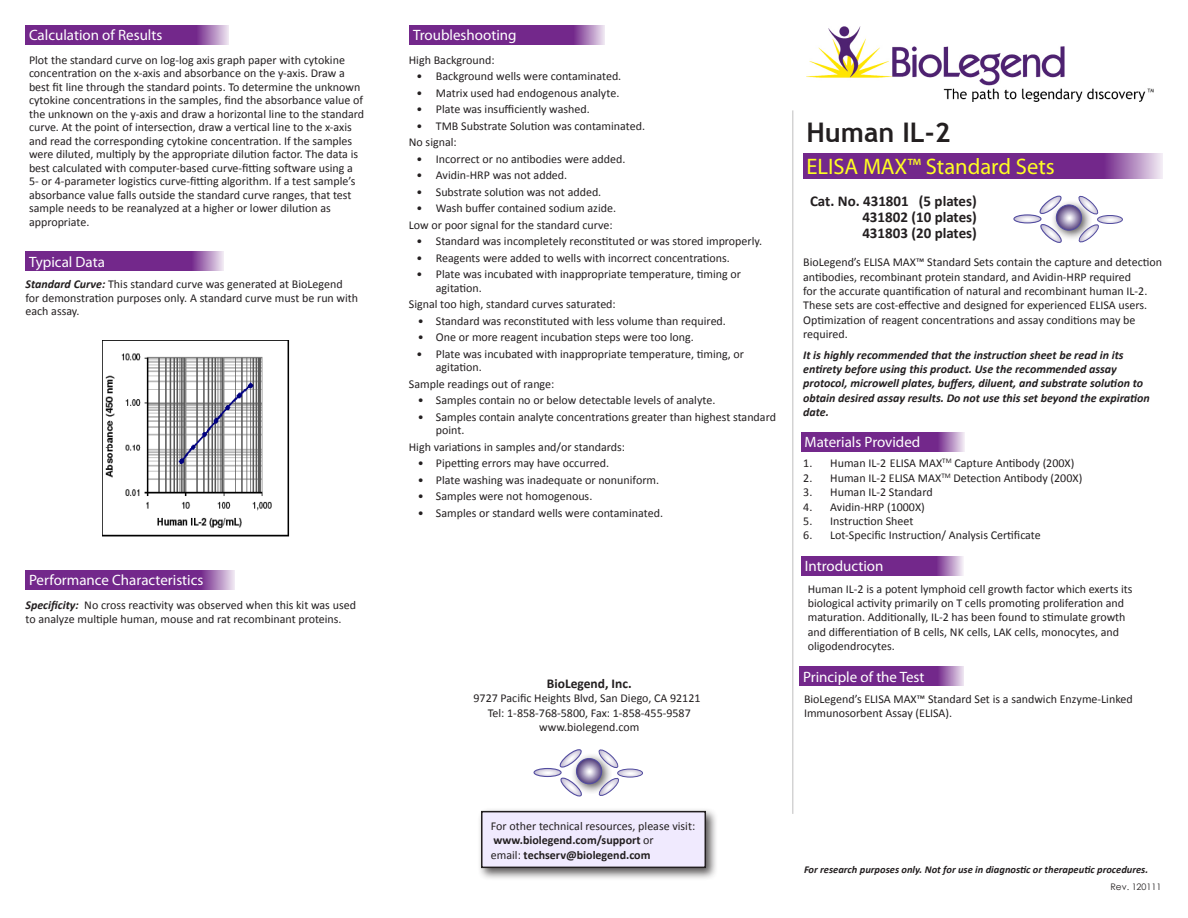
<style>
.page{position:relative;width:1188px;height:918px;background:#fff}
.page>*{position:absolute;margin:0;border:0;box-sizing:border-box;transform-origin:0 0}
.t1{font:700 27px "Trebuchet MS";color:#231f20}
.t2{font:22.5px "Myriad Pro";color:#ff2}
.t3{font:15px "Myriad Pro";color:#fff}
.t4{font:700 15px "Calibri";color:#231f20}
.t5{font:700 13.5px "Calibri";color:#231f20}
.t6{font:12px/13.5px "Calibri";color:#231f20}
.t7{font:italic 700 12px/14.4px "Calibri";color:#231f20}
.t8{font:700 12px "Calibri";color:#231f20}
.t9{font:italic 700 10.5px "Calibri";color:#231f20}
.t10{font:9px "Century Gothic";color:#231f20}
.s1{font-weight:700;font-style:italic}
.s2{font-weight:400}
</style>
<div class="page">
<div style="left:803px;top:153px;width:359px;height:25px;background:#73288b"></div>
<img style="left:806px;top:27px;width:348px;height:75px">
<hr style="left:792px;top:110px;width:1px;height:704px;background:#231f20">
<div style="left:1050px;top:199px;width:42px;height:41px;background:#231f20;opacity:.75"></div>
<svg style="left:1056px;top:205px;width:26px;height:25px"></svg>
<div style="left:1056px;top:204px;width:26px;height:27px;border:1px solid #524c9f;border-radius:50%"></div>
<div style="left:1013px;top:214px;width:29px;height:9px;border:1px solid #524c9f;border-radius:50%"></div>
<svg style="left:1014px;top:195px;width:50px;height:48px"></svg>
<div style="left:1097px;top:215px;width:26px;height:9px;border:1px solid #524c9f;border-radius:50%"></div>
<svg style="left:1076px;top:195px;width:46px;height:48px"></svg>
<div style="left:801px;top:432px;width:163px;height:20px;background:#73288b"></div>
<svg style="left:801px;top:556px;width:163px;height:20px;background:#7e3994"></svg>
<div style="left:26px;top:26px;width:204px;height:19px;background:#73288b"></div>
<div style="left:26px;top:252px;width:198px;height:19px;background:#73288b"></div>
<div style="left:26px;top:571px;width:209px;height:19px;background:#73288b"></div>
<div style="left:410px;top:26px;width:195px;height:19px;background:#73288b"></div>
<div style="left:800px;top:666px;width:164px;height:20px;background:#73288b"></div>
<div style="left:477px;top:807px;width:242px;height:74px;background:#231f20;opacity:.75"></div>
<div style="left:482px;top:812px;width:223px;height:55px;background:#f0eafe"></div>
<div style="left:481px;top:811px;width:225px;height:57px;border:2px solid #231f20"></div>
<div style="left:570px;top:752px;width:42px;height:42px;background:#231f20;opacity:.75"></div>
<svg style="left:576px;top:759px;width:26px;height:25px"></svg>
<div style="left:576px;top:758px;width:26px;height:26px;border:1px solid #524c9f;border-radius:50%"></div>
<svg style="left:534px;top:749px;width:50px;height:48px"></svg>
<svg style="left:596px;top:749px;width:47px;height:47px"></svg>
<img style="left:103px;top:341px;width:187px;height:196px">
<p class="t3" style="left:29px;top:26px;width:135px">Calculation of Results</p>
<p class="t6" style="left:29px;top:53px;width:337px">Plot the standard curve on log-log axis graph paper with cytokine concentration on the x-axis and absorbance on the y-axis. Draw a best fit line through the standard points. To determine the unknown cytokine concentrations in the samples, find the absorbance value of the unknown on the y-axis and draw a horizontal line to the standard curve. At the point of intersection, draw a vertical line to the x-axis and read the corresponding cytokine concentration. If the samples were diluted, multiply by the appropriate dilution factor. The data is best calculated with computer-based curve-fitting software using a 5- or 4-parameter logistics curve-fitting algorithm. If a test sample’s absorbance value falls outside the standard curve ranges, that test sample needs to be reanalyzed at a higher or lower dilution as appropriate.</p>
<p class="t3" style="left:29px;top:252px;width:77px">Typical Data</p>
<p class="t6" style="left:26px;top:277px;width:334px"><span class="s1">Standard Curve:</span> This standard curve was generated at BioLegend for demonstration purposes only. A standard curve must be run with each assay.</p>
<p class="t3" style="left:29px;top:571px;width:176px">Performance Characteristics</p>
<p class="t6" style="left:26px;top:597px;width:332px;line-height:14.4px"><span class="s1">Specificity:</span> No cross reactivity was observed when this kit was used to analyze multiple human, mouse and rat recombinant proteins.</p>
<p class="t3" style="left:413px;top:26px;width:105px">Troubleshooting</p>
<p class="t6" style="left:409px;top:53px;width:87px">High Background:</p>
<p class="t6" style="left:416px;top:69px;width:206px">• Background wells were contaminated.</p>
<p class="t6" style="left:416px;top:86px;width:205px">• Matrix used had endogenous analyte.</p>
<p class="t6" style="left:416px;top:102px;width:175px">• Plate was insufficiently washed.</p>
<p class="t6" style="left:416px;top:119px;width:230px">• TMB Substrate Solution was contaminated.</p>
<p class="t6" style="left:409px;top:135px;width:49px">No signal:</p>
<p class="t6" style="left:416px;top:152px;width:211px">• Incorrect or no antibodies were added.</p>
<p class="t6" style="left:416px;top:168px;width:152px">• Avidin-HRP was not added.</p>
<p class="t6" style="left:416px;top:185px;width:186px">• Substrate solution was not added.</p>
<p class="t6" style="left:416px;top:201px;width:201px">• Wash buffer contained sodium azide.</p>
<p class="t6" style="left:409px;top:218px;width:205px">Low or poor signal for the standard curve:</p>
<p class="t6" style="left:416px;top:234px;width:347px">• Standard was incompletely reconstituted or was stored improperly.</p>
<p class="t6" style="left:416px;top:251px;width:315px">• Reagents were added to wells with incorrect concentrations.</p>
<p class="t6" style="left:436px;top:267px;width:307px;text-indent:-20px">• Plate was incubated with inappropriate temperature, timing or agitation.</p>
<p class="t6" style="left:409px;top:297px;width:208px">Signal too high, standard curves saturated:</p>
<p class="t6" style="left:418px;top:314px;width:310px">• Standard was reconstituted with less volume than required.</p>
<p class="t6" style="left:418px;top:330px;width:277px">• One or more reagent incubation steps were too long.</p>
<p class="t6" style="left:436px;top:347px;width:310px;text-indent:-20px">• Plate was incubated with inappropriate temperature, timing, or agitation.</p>
<p class="t6" style="left:409px;top:377px;width:147px">Sample readings out of range:</p>
<p class="t6" style="left:418px;top:393px;width:299px">• Samples contain no or below detectable levels of analyte.</p>
<p class="t6" style="left:436px;top:410px;width:342px;text-indent:-18px">• Samples contain analyte concentrations greater than highest standard point.</p>
<p class="t6" style="left:409px;top:440px;width:218px">High variations in samples and/or standards:</p>
<p class="t6" style="left:418px;top:456px;width:193px">• Pipetting errors may have occurred.</p>
<p class="t6" style="left:418px;top:473px;width:243px">• Plate washing was inadequate or nonuniform.</p>
<p class="t6" style="left:418px;top:489px;width:176px">• Samples were not homogenous.</p>
<p class="t6" style="left:418px;top:506px;width:247px">• Samples or standard wells were contaminated.</p>
<p class="t5" style="left:547px;top:675px;width:86px">BioLegend, Inc.</p>
<p class="t6" style="left:474px;top:691px;width:228px">9727 Pacific Heights Blvd, San Diego, CA 92121</p>
<p class="t6" style="left:488px;top:705px;width:204px">Tel: 1-858-768-5800, Fax: 1-858-455-9587</p>
<p class="t6" style="left:539px;top:720px;width:102px">www.biolegend.com</p>
<p class="t1" style="left:806px;top:115px;width:146px">Human IL-2</p>
<p class="t2" style="left:806px;top:153px;width:250px">ELISA MAX™ Standard Sets</p>
<p class="t4" style="left:810px;top:192px;width:168px">Cat. No. 431801 (5 plates)</p>
<p class="t4" style="left:862px;top:208px;width:116px">431802 (10 plates)</p>
<p class="t4" style="left:862px;top:223px;width:116px">431803 (20 plates)</p>
<p class="t6" style="left:803px;top:255px;width:360px;line-height:14.4px">BioLegend’s ELISA MAX™ Standard Sets contain the capture and detection antibodies, recombinant protein standard, and Avidin-HRP required<br>for the accurate quantification of natural and recombinant human IL-2.<br>These sets are cost-effective and designed for experienced ELISA users.<br>Optimization of reagent concentrations and assay conditions may be required.</p>
<p class="t7" style="left:803px;top:347px;width:348px">It is highly recommended that the instruction sheet be read in its entirety before using this product. Use the recommended assay protocol, microwell plates, buffers, diluent, and substrate solution to obtain desired assay results. Do not use this set beyond the expiration date.</p>
<p class="t3" style="left:805px;top:433px;width:117px">Materials Provided</p>
<p class="t6" style="left:803px;top:456px;width:273px">1. Human IL-2 ELISA MAX<sup>TM</sup> Capture Antibody (200X)</p>
<p class="t6" style="left:803px;top:470px;width:281px">2. Human IL-2 ELISA MAX<sup>TM</sup> Detection Antibody (200X)</p>
<p class="t6" style="left:803px;top:485px;width:131px">3. Human IL-2 Standard</p>
<p class="t6" style="left:803px;top:499px;width:123px">4. Avidin-HRP (1000X)</p>
<p class="t6" style="left:803px;top:514px;width:112px">5. Instruction Sheet</p>
<p class="t6" style="left:803px;top:528px;width:239px">6. Lot-Specific Instruction/ Analysis Certificate</p>
<p class="t3" style="left:805px;top:556px;width:80px">Introduction</p>
<p class="t6" style="left:808px;top:581px;width:326px;line-height:14.4px">Human IL-2 is a potent lymphoid cell growth factor which exerts its biological activity primarily on T cells promoting proliferation and maturation. Additionally, IL-2 has been found to stimulate growth and differentiation of B cells, NK cells, LAK cells, monocytes, and oligodendrocytes.</p>
<p class="t3" style="left:803px;top:667px;width:123px">Principle of the Test</p>
<p class="t6" style="left:804px;top:691px;width:330px;line-height:14.4px">BioLegend’s ELISA MAX™ Standard Set is a sandwich Enzyme-Linked<br>Immunosorbent Assay (ELISA).</p>
<p class="t6" style="left:491px;top:819px;width:206px">For other technical resources, please visit:</p>
<p class="t8" style="left:494px;top:833px;width:162px">www.biolegend.com/support <span class="s2">or</span></p>
<p class="t8" style="left:491px;top:847px;width:161px"><span class="s2">email:</span> techserv@biolegend.com</p>
<p class="t9" style="left:804px;top:863px;width:346px">For research purposes only. Not for use in diagnostic or therapeutic procedures.</p>
<p class="t10" style="left:1110px;top:880px;width:53px">Rev. 120111</p>
</div>
